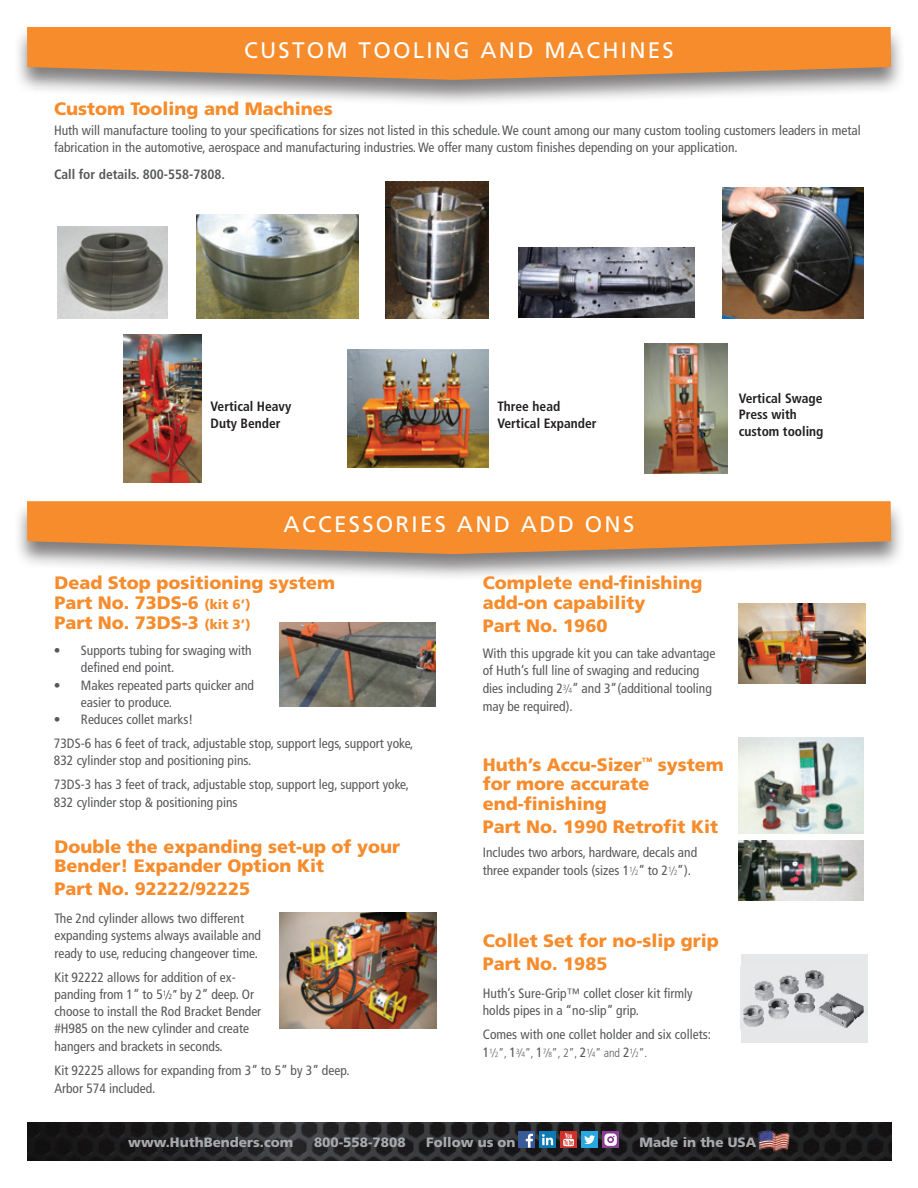
<style>
.page{position:relative;width:918px;height:1188px;background:#fff}
.page>*{position:absolute;margin:0;border:0;box-sizing:border-box;transform-origin:0 0}
.t1{font:22.5px "Frutiger";letter-spacing:.1em;color:#fff}
.t2{font:900 18px/19.5px "Frutiger";color:#f68c2c}
.t3{font:condensed 13.5px/17.2px "Frutiger";color:#57585a}
.t4{font:700 condensed 13.5px/16.5px "Frutiger";color:#231f20}
.t5{font:900 13.5px "Frutiger";color:#a8a9ad}
.t6{font:700 condensed 13.5px "Frutiger";color:#57585a}
.t7{font:300 condensed 12px "Frutiger";color:#57585a}
.s1{font-size:13.5px}
.s2{font-weight:300;font-size:12px;color:#231f20}
.s3{font-weight:300;font-size:7.5px;color:#231f20}
.s4{font-weight:300;font-size:12px}
.s5{font-weight:300;font-size:7.5px}
.s6{font-weight:400;font-size:13.5px}
.s7{font-size:7.5px}
</style>
<div class="page">
<div style="left:14px;top:25px;width:892px;height:82px;background:#231f20;opacity:.58"></div>
<svg style="left:27px;top:27px;width:864px;height:53px;background:#e98c38"></svg>
<div style="left:14px;top:499px;width:892px;height:82px;background:#231f20;opacity:.58"></div>
<svg style="left:27px;top:501px;width:864px;height:53px;background:#e98c38"></svg>
<img style="left:28px;top:1122px;width:864px;height:39px">
<img style="left:58px;top:227px;width:109px;height:91px">
<img style="left:196px;top:214px;width:162px;height:104px">
<img style="left:123px;top:334px;width:79px;height:149px">
<img style="left:347px;top:349px;width:141px;height:118px">
<img style="left:644px;top:343px;width:83px;height:130px">
<img style="left:385px;top:182px;width:104px;height:136px">
<img style="left:722px;top:188px;width:142px;height:130px">
<img style="left:518px;top:248px;width:177px;height:69px">
<img style="left:739px;top:603px;width:126px;height:80px">
<div style="left:741px;top:954px;width:126px;height:88px;background:#e6e7e9"></div>
<img style="left:743px;top:970px;width:121px;height:58px">
<img style="left:739px;top:737px;width:125px;height:96px">
<img style="left:739px;top:840px;width:125px;height:60px">
<img style="left:279px;top:913px;width:158px;height:115px">
<img style="left:279px;top:622px;width:157px;height:85px">
<img style="left:756px;top:1130px;width:34px;height:23px">
<div style="left:519px;top:1132px;width:16px;height:16px;background:#395a99"></div>
<svg style="left:526px;top:1134px;width:7px;height:14px"></svg>
<div style="left:539px;top:1132px;width:17px;height:16px;background:#0c7ab6"></div>
<svg style="left:542px;top:1134px;width:11px;height:11px"></svg>
<div style="left:560px;top:1132px;width:17px;height:16px;background:#cf322d"></div>
<svg style="left:563px;top:1133px;width:11px;height:13px"></svg>
<div style="left:581px;top:1132px;width:17px;height:16px;background:#27a8e0"></div>
<svg style="left:584px;top:1135px;width:11px;height:9px"></svg>
<svg style="left:602px;top:1132px;width:17px;height:16px"></svg>
<svg style="left:604px;top:1134px;width:13px;height:12px"></svg>
<h1 class="t1" style="left:244px;top:37px;width:431px">CUSTOM TOOLING AND MACHINES</h1>
<h2 class="t2" style="left:54px;top:98px;width:280px">Custom Tooling and Machines</h2>
<p class="t3" style="left:54px;top:122px;width:808px">Huth will manufacture tooling to your specifications for sizes not listed in this schedule. We count among our many custom tooling customers leaders in metal fabrication in the automotive, aerospace and manufacturing industries. We offer many custom finishes depending on your application.</p>
<p class="t6" style="left:54px;top:166px;width:173px">Call for details. 800-558-7808.</p>
<p class="t4" style="left:211px;top:398px;width:82px">Vertical Heavy<br>Duty Bender</p>
<p class="t4" style="left:739px;top:390px;width:86px">Vertical Swage<br>Press with custom tooling</p>
<p class="t4" style="left:497px;top:398px;width:101px">Three head<br>Vertical Expander</p>
<h1 class="t1" style="left:284px;top:511px;width:352px">ACCESSORIES AND ADD ONS</h1>
<h2 class="t2" style="left:54px;top:573px;width:282px">Dead Stop positioning system<br>Part No. 73DS-6 <span class="s1">(kit 6’)<br></span>Part No. 73DS-3 <span class="s1">(kit 3’)</span></h2>
<p class="t3" style="left:81px;top:642px;width:172px;text-indent:-27px">• Supports tubing for swaging with defined end point.</p>
<p class="t3" style="left:81px;top:676px;width:175px;text-indent:-27px">• Makes repeated parts quicker and easier to produce.</p>
<p class="t3" style="left:54px;top:708px;width:361px;line-height:24px">• Reduces collet marks!<br>73DS-6 has 6 feet of track, adjustable stop, support legs, support yoke,</p>
<p class="t3" style="left:54px;top:749px;width:356px;line-height:24px">832 cylinder stop and positioning pins.<br>73DS-3 has 3 feet of track, adjustable stop, support leg, support yoke,</p>
<p class="t3" style="left:54px;top:794px;width:185px">832 cylinder stop &amp; positioning pins</p>
<h2 class="t2" style="left:54px;top:836px;width:347px">Double the expanding set-up of your<br>Bender! Expander Option Kit</h2>
<h2 class="t2" style="left:54px;top:879px;width:197px">Part No. 92222/92225</h2>
<p class="t3" style="left:54px;top:910px;width:208px">The 2nd cylinder allows two different expanding systems always available and ready to use, reducing changeover time.</p>
<p class="t3" style="left:54px;top:968px;width:208px">Kit 92222 allows for addition of ex&shy;panding from 1” to 5<sup>1</sup><span class="s2">⁄</span><span class="s3">2</span><span class="s2">”</span> by 2” deep. Or choose to install the Rod Bracket Bender #H985 on the new cylinder and create hangers and brackets in seconds.</p>
<p class="t3" style="left:54px;top:1061px;width:297px;line-height:18px">Kit 92225 allows for expanding from 3” to 5” by 3” deep.<br>Arbor 574 included.</p>
<h2 class="t2" style="left:483px;top:573px;width:221px">Complete end-finishing add-on capability</h2>
<h2 class="t2" style="left:483px;top:615px;width:126px">Part No. 1960</h2>
<p class="t3" style="left:483px;top:645px;width:234px">With this upgrade kit you can take advantage of Huth’s full line of swaging and reducing dies including 2<sup>3</sup><span class="s4">⁄</span><span class="s5">4</span>” and 3”(additional tooling may be required).</p>
<h2 class="t2" style="left:483px;top:755px;width:243px">Huth’s Accu-Sizer<sup>™</sup> system for more accurate end-finishing</h2>
<h2 class="t2" style="left:483px;top:816px;width:237px">Part No. 1990 Retrofit Kit</h2>
<p class="t3" style="left:483px;top:844px;width:216px;line-height:18px">Includes two arbors, hardware, decals and three expander tools (sizes 1<sup>1</sup><span class="s4">⁄</span><span class="s5">2</span>” to 2<sup>1</sup><span class="s4">⁄</span><span class="s5">2</span>”).</p>
<h2 class="t2" style="left:483px;top:929px;width:238px;line-height:22.8px">Collet Set for no-slip grip<br>Part No. 1985</h2>
<p class="t3" style="left:483px;top:985px;width:211px">Huth’s Sure-Grip™ collet closer kit firmly holds pipes in a “no-slip” grip.</p>
<p class="t3" style="left:483px;top:1026px;width:230px">Comes with one collet holder and six collets:</p>
<p class="t7" style="left:483px;top:1046px;width:166px"><span class="s6">1</span><sup>1</sup>⁄<span class="s7">2</span>”, <span class="s6">1</span><sup>3</sup>⁄<span class="s7">4</span>”, <span class="s6">1</span><sup>7</sup>⁄<span class="s7">8</span>”, 2”, <span class="s6">2</span><sup>1</sup>⁄<span class="s7">4</span>” and <span class="s6">2</span><sup>1</sup>⁄<span class="s7">2</span>”.</p>
<p class="t5" style="left:128px;top:1135px;width:167px">www.HuthBenders.com</p>
<p class="t5" style="left:314px;top:1135px;width:93px">800-558-7808</p>
<p class="t5" style="left:426px;top:1135px;width:91px">Follow us on</p>
<p class="t5" style="left:640px;top:1135px;width:118px">Made in the USA</p>
</div>
